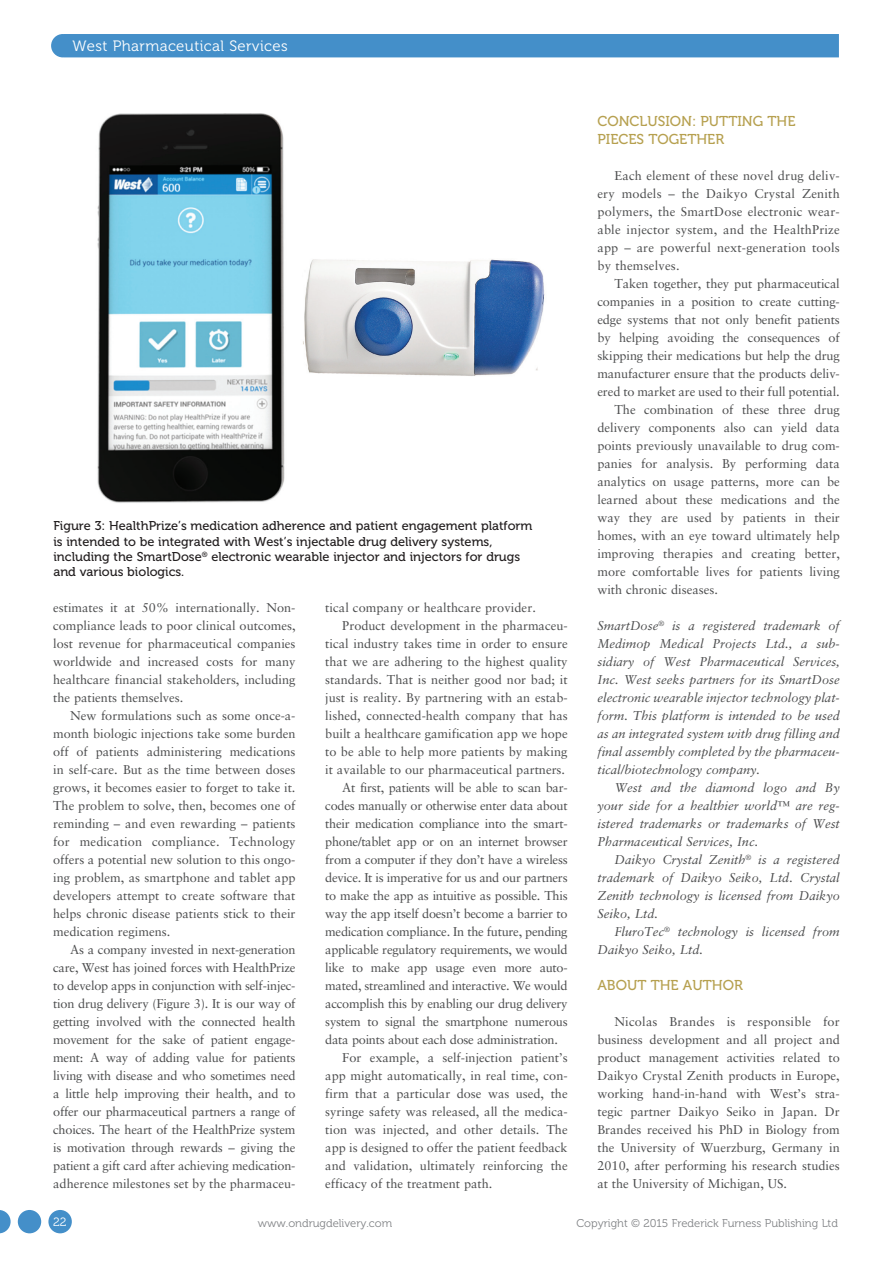
<style>
.page{position:relative;width:893px;height:1263px;background:#fff}
.page>*{position:absolute;margin:0;border:0;box-sizing:border-box;transform-origin:0 0}
.t1{font:15px "Museo 300";letter-spacing:.025em;color:#fff}
.t2{font:14.25px/18px "Museo 500";color:#b6a04f}
.t3{font:12.75px/18px "Sabon LT Std";color:#4b4c4d;text-align:justify}
.t4{font:italic 12.75px/18px "Sabon LT Std";color:#4b4c4d;text-align:justify}
.t5{font:12.75px "Sabon LT Std";letter-spacing:-.02em;color:#4b4c4d}
.t6{font:12.75px/15.3px "Museo 500";color:#231f20}
.t7{font:12px "Museo 300";color:#fff}
.t8{font:11.25px "Museo 300";color:#808285}
</style>
<div class="page">
<div style="left:48px;top:1210px;width:24px;height:23px;background:#448fc9;border-radius:50%"></div>
<div style="left:18px;top:1210px;width:23px;height:23px;background:#448fc9;border-radius:50%"></div>
<svg style="left:0;top:1210px;width:11px;height:23px"></svg>
<div style="left:51px;top:34px;width:788px;height:23px;background:#448fc9"></div>
<img style="left:97px;top:114px;width:448px;height:389px">
<p class="t1" style="left:72px;top:37px;width:217px">West Pharmaceutical Services</p>
<p class="t6" style="left:53px;top:519px;width:481px">Figure 3: HealthPrize’s medication adherence and patient engagement platform is intended to be integrated with West’s injectable drug delivery systems, including the SmartDose<sup>®</sup> electronic wearable injector and injectors for drugs and various biologics.</p>
<p class="t3" style="left:53px;top:598px;width:244px">estimates it at 50% internationally. Non&shy;compliance leads to poor clinical outcomes, lost revenue for pharmaceutical companies worldwide and increased costs for many healthcare financial stakeholders, including the patients themselves.</p>
<p class="t3" style="left:53px;top:706px;width:244px;text-indent:17px">New formulations such as some once-a&shy;month biologic injections take some burden off of patients administering medications in self-care. But as the time between doses grows, it becomes easier to forget to take it.<br>The problem to solve, then, becomes one of reminding – and even rewarding – patients for medication compliance. Technology offers a potential new solution to this ongo&shy;ing problem, as smartphone and tablet app developers attempt to create software that helps chronic disease patients stick to their medication regimens.</p>
<p class="t3" style="left:53px;top:940px;width:244px;text-indent:17px">As a company invested in next-generation care, West has joined forces with HealthPrize to develop apps in conjunction with self-injec&shy;tion drug delivery (Figure 3). It is our way of getting involved with the connected health movement for the sake of patient engage&shy;ment: A way of adding value for patients living with disease and who sometimes need a little help improving their health, and to offer our pharmaceutical partners a range of choices. The heart of the HealthPrize system is motivation through rewards – giving the patient a gift card after achieving medication&shy;adherence milestones set by the pharmaceu-</p>
<p class="t3" style="left:325px;top:599px;width:212px">tical company or healthcare provider.</p>
<p class="t3" style="left:342px;top:617px;width:227px">Product development in the pharmaceu-</p>
<p class="t3" style="left:325px;top:635px;width:244px">tical industry takes time in order to ensure</p>
<p class="t3" style="left:325px;top:653px;width:244px">that we are adhering to the highest quality</p>
<p class="t3" style="left:325px;top:671px;width:244px">standards. That is neither good nor bad; it</p>
<p class="t3" style="left:325px;top:689px;width:244px">just is reality. By partnering with an estab-</p>
<p class="t3" style="left:325px;top:707px;width:244px">lished, connected-health company that has</p>
<p class="t3" style="left:325px;top:725px;width:244px">built a healthcare gamification app we hope</p>
<p class="t3" style="left:325px;top:743px;width:244px">to be able to help more patients by making</p>
<p class="t3" style="left:325px;top:761px;width:241px">it available to our pharmaceutical partners.</p>
<p class="t5" style="left:342px;top:780px;width:227px">At first, patients will be able to scan bar-</p>
<p class="t5" style="left:325px;top:798px;width:244px">codes manually or otherwise enter data about</p>
<p class="t5" style="left:325px;top:816px;width:244px">their medication compliance into the smart-</p>
<p class="t5" style="left:325px;top:834px;width:244px">phone/tablet app or on an internet browser</p>
<p class="t5" style="left:325px;top:852px;width:244px">from a computer if they don’t have a wireless</p>
<p class="t5" style="left:325px;top:870px;width:244px">device. It is imperative for us and our partners</p>
<p class="t5" style="left:325px;top:888px;width:244px">to make the app as intuitive as possible. This</p>
<p class="t5" style="left:325px;top:906px;width:244px">way the app itself doesn’t become a barrier to</p>
<p class="t5" style="left:325px;top:924px;width:244px">medication compliance. In the future, pending</p>
<p class="t5" style="left:325px;top:942px;width:244px">applicable regulatory requirements, we would</p>
<p class="t5" style="left:325px;top:960px;width:244px">like to make app usage even more auto-</p>
<p class="t5" style="left:325px;top:978px;width:244px">mated, streamlined and interactive. We would</p>
<p class="t5" style="left:325px;top:996px;width:244px">accomplish this by enabling our drug delivery</p>
<p class="t5" style="left:325px;top:1014px;width:244px">system to signal the smartphone numerous</p>
<p class="t5" style="left:325px;top:1032px;width:234px">data points about each dose administration.</p>
<p class="t3" style="left:342px;top:1049px;width:227px">For example, a self-injection patient’s</p>
<p class="t3" style="left:325px;top:1067px;width:244px">app might automatically, in real time, con-</p>
<p class="t3" style="left:325px;top:1085px;width:244px">firm that a particular dose was used, the</p>
<p class="t3" style="left:325px;top:1103px;width:244px">syringe safety was released, all the medica-</p>
<p class="t3" style="left:325px;top:1121px;width:244px">tion was injected, and other details. The</p>
<p class="t3" style="left:325px;top:1139px;width:244px">app is designed to offer the patient feedback</p>
<p class="t3" style="left:325px;top:1157px;width:244px">and validation, ultimately reinforcing the</p>
<p class="t3" style="left:325px;top:1175px;width:169px">efficacy of the treatment path.</p>
<p class="t2" style="left:597px;top:112px;width:200px">CONCLUSION: PUTTING THE<br>PIECES TOGETHER</p>
<p class="t3" style="left:597px;top:166px;width:244px;text-indent:17px">Each element of these novel drug deliv&shy;ery models – the Daikyo Crystal Zenith polymers, the SmartDose electronic wear&shy;able injector system, and the HealthPrize app – are powerful next-generation tools by themselves.</p>
<p class="t3" style="left:614px;top:274px;width:227px">Taken together, they put pharmaceutical</p>
<p class="t3" style="left:597px;top:292px;width:244px">companies in a position to create cutting-</p>
<p class="t3" style="left:597px;top:310px;width:244px">edge systems that not only benefit patients</p>
<p class="t3" style="left:597px;top:328px;width:244px">by helping avoiding the consequences of</p>
<p class="t3" style="left:597px;top:346px;width:244px">skipping their medications but help the drug</p>
<p class="t3" style="left:597px;top:364px;width:244px">manufacturer ensure that the products deliv-</p>
<p class="t3" style="left:597px;top:382px;width:244px">ered to market are used to their full potential.</p>
<p class="t3" style="left:614px;top:400px;width:227px">The combination of these three drug</p>
<p class="t3" style="left:597px;top:418px;width:244px">delivery components also can yield data</p>
<p class="t3" style="left:597px;top:436px;width:244px">points previously unavailable to drug com-</p>
<p class="t3" style="left:597px;top:454px;width:244px">panies for analysis. By performing data</p>
<p class="t3" style="left:597px;top:472px;width:244px">analytics on usage patterns, more can be</p>
<p class="t3" style="left:597px;top:490px;width:244px">learned about these medications and the</p>
<p class="t3" style="left:597px;top:508px;width:244px">way they are used by patients in their</p>
<p class="t3" style="left:597px;top:526px;width:244px">homes, with an eye toward ultimately help</p>
<p class="t3" style="left:597px;top:544px;width:244px">improving therapies and creating better,</p>
<p class="t3" style="left:597px;top:563px;width:244px">more comfortable lives for patients living</p>
<p class="t3" style="left:597px;top:581px;width:122px">with chronic diseases.</p>
<p class="t4" style="left:597px;top:617px;width:244px">SmartDose<sup>®</sup> is a registered trademark of Medimop Medical Projects Ltd., a sub&shy;sidiary of West Pharmaceutical Services, Inc. West seeks partners for its SmartDose electronic wearable injector technology plat&shy;form. This platform is intended to be used as an integrated system with drug filling and final assembly completed by the pharmaceu&shy;tical/biotechnology company.</p>
<p class="t4" style="left:597px;top:779px;width:244px;text-indent:17px">West and the diamond logo and By your side for a healthier world™ are reg&shy;istered trademarks or trademarks of West Pharmaceutical Services, Inc.</p>
<p class="t4" style="left:597px;top:851px;width:244px;text-indent:17px">Daikyo Crystal Zenith<sup>®</sup> is a registered trademark of Daikyo Seiko, Ltd. Crystal Zenith technology is licensed from Daikyo Seiko, Ltd.</p>
<p class="t4" style="left:597px;top:923px;width:244px;text-indent:17px">FluroTec<sup>®</sup> technology is licensed from<br>Daikyo Seiko, Ltd.</p>
<p class="t2" style="left:597px;top:976px;width:147px">ABOUT THE AUTHOR</p>
<p class="t3" style="left:597px;top:1012px;width:244px;text-indent:17px">Nicolas Brandes is responsible for business development and all project and product management activities related to Daikyo Crystal Zenith products in Europe, working hand-in-hand with West’s stra&shy;tegic partner Daikyo Seiko in Japan. Dr Brandes received his PhD in Biology from the University of Wuerzburg, Germany in 2010, after performing his research studies at the University of Michigan, US.</p>
<p class="t7" style="left:53px;top:1215px;width:15px">22</p>
<p class="t8" style="left:258px;top:1217px;width:136px">www.ondrugdelivery.com</p>
<p class="t8" style="left:576px;top:1217px;width:263px">Copyright © 2015 Frederick Furness Publishing Ltd</p>
</div>
